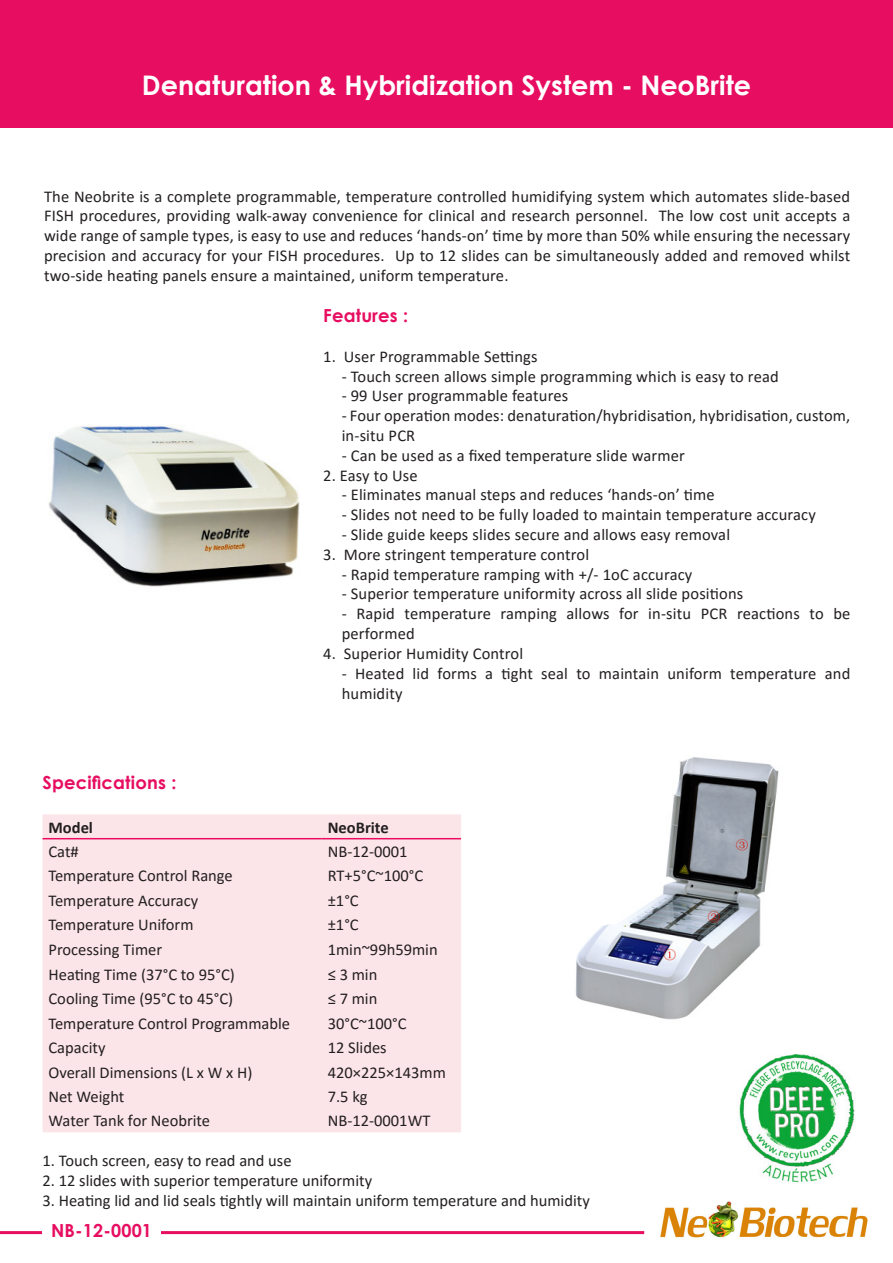
<style>
.page{position:relative;width:893px;height:1263px;background:#fff}
.page>*{position:absolute;margin:0;border:0;box-sizing:border-box;transform-origin:0 0}
.t1{font:700 27px "Century Gothic";color:#fff}
.t2{font:700 18px "Century Gothic";letter-spacing:.01em;color:#e70d60}
.t3{font:16.5px/19.8px "Calibri";letter-spacing:.005em;color:#231f20}
.t4{font:700 16.5px "Calibri";color:#231f20}
</style>
<div class="page">
<img style="left:660px;top:1201px;width:208px;height:37px">
<hr style="left:0;top:1231px;width:644px;height:3px;background:#e70d60">
<div style="left:0;top:0;width:893px;height:128px;background:#e70d60"></div>
<img style="left:48px;top:424px;width:252px;height:163px">
<div style="left:43px;top:814px;width:418px;height:318px;background:#fce5e9"></div>
<hr style="left:43px;top:838px;width:279px;height:1px;background:#e70d60">
<hr style="left:322px;top:838px;width:139px;height:1px;background:#e70d60">
<img style="left:575px;top:757px;width:204px;height:263px">
<div style="left:43px;top:1212px;width:118px;height:36px;background:#fff"></div>
<img style="left:739px;top:1054px;width:116px;height:129px">
<h1 class="t1" style="left:142px;top:65px;width:611px">Denaturation &amp; Hybridization System - NeoBrite</h1>
<p class="t3" style="left:44px;top:186px;width:808px;text-align:justify">The Neobrite is a complete programmable, temperature controlled humidifying system which automates slide-based FISH procedures, providing walk-away convenience for clinical and research personnel. The low cost unit accepts a wide range of sample types, is easy to use and reduces ‘hands-on’ time by more than 50% while ensuring the necessary precision and accuracy for your FISH procedures. Up to 12 slides can be simultaneously added and removed whilst two-side heating panels ensure a maintained, uniform temperature.</p>
<p class="t2" style="left:323px;top:302px;width:87px">Features :</p>
<p class="t3" style="left:323px;top:346px;width:216px">1. User Programmable Settings</p>
<p class="t3" style="left:342px;top:366px;width:439px">- Touch screen allows simple programming which is easy to read</p>
<p class="t3" style="left:342px;top:386px;width:228px">- 99 User programmable features</p>
<p class="t3" style="left:342px;top:405px;width:510px">- Four operation modes: denaturation/hybridisation, hybridisation, custom, in-situ PCR</p>
<p class="t3" style="left:342px;top:445px;width:345px">- Can be used as a fixed temperature slide warmer</p>
<p class="t3" style="left:323px;top:465px;width:96px">2. Easy to Use</p>
<p class="t3" style="left:342px;top:485px;width:375px">- Eliminates manual steps and reduces ‘hands-on’ time</p>
<p class="t3" style="left:342px;top:504px;width:476px">- Slides not need to be fully loaded to maintain temperature accuracy</p>
<p class="t3" style="left:342px;top:524px;width:390px">- Slide guide keeps slides secure and allows easy removal</p>
<p class="t3" style="left:323px;top:544px;width:267px">3. More stringent temperature control</p>
<p class="t3" style="left:342px;top:564px;width:352px">- Rapid temperature ramping with +/- 1oC accuracy</p>
<p class="t3" style="left:342px;top:584px;width:403px">- Superior temperature uniformity across all slide positions</p>
<p class="t3" style="left:342px;top:603px;width:510px">- Rapid temperature ramping allows for in-situ PCR reactions to be performed</p>
<p class="t3" style="left:323px;top:643px;width:202px">4. Superior Humidity Control</p>
<p class="t3" style="left:342px;top:663px;width:510px">- Heated lid forms a tight seal to maintain uniform temperature and humidity</p>
<p class="t2" style="left:43px;top:768px;width:135px">Specifications :</p>
<p class="t4" style="left:49px;top:815px;width:46px">Model</p>
<p class="t4" style="left:328px;top:815px;width:63px">NeoBrite</p>
<p class="t3" style="left:49px;top:841px;width:32px">Cat#</p>
<p class="t3" style="left:328px;top:841px;width:81px">NB-12-0001</p>
<p class="t3" style="left:49px;top:866px;width:186px">Temperature Control Range</p>
<p class="t3" style="left:328px;top:866px;width:97px">RT+5°C~100°C</p>
<p class="t3" style="left:49px;top:890px;width:151px">Temperature Accuracy</p>
<p class="t3" style="left:328px;top:890px;width:32px">±1°C</p>
<p class="t3" style="left:49px;top:914px;width:147px">Temperature Uniform</p>
<p class="t3" style="left:328px;top:914px;width:32px">±1°C</p>
<p class="t3" style="left:49px;top:939px;width:115px">Processing Timer</p>
<p class="t3" style="left:328px;top:939px;width:111px">1min~99h59min</p>
<p class="t3" style="left:49px;top:964px;width:188px">Heating Time (37°C to 95°C)</p>
<p class="t3" style="left:328px;top:964px;width:51px">≤ 3 min</p>
<p class="t3" style="left:49px;top:989px;width:186px">Cooling Time (95°C to 45°C)</p>
<p class="t3" style="left:328px;top:989px;width:51px">≤ 7 min</p>
<p class="t3" style="left:49px;top:1013px;width:243px">Temperature Control Programmable</p>
<p class="t3" style="left:328px;top:1013px;width:80px">30°C~100°C</p>
<p class="t3" style="left:49px;top:1037px;width:59px">Capacity</p>
<p class="t3" style="left:328px;top:1037px;width:60px">12 Slides</p>
<p class="t3" style="left:49px;top:1062px;width:205px">Overall Dimensions (L x W x H)</p>
<p class="t3" style="left:328px;top:1062px;width:120px">420×225×143mm</p>
<p class="t3" style="left:49px;top:1086px;width:77px">Net Weight</p>
<p class="t3" style="left:328px;top:1086px;width:41px">7.5 kg</p>
<p class="t3" style="left:49px;top:1110px;width:163px">Water Tank for Neobrite</p>
<p class="t3" style="left:328px;top:1110px;width:104px">NB-12-0001WT</p>
<p class="t3" style="left:43px;top:1150px;width:251px">1. Touch screen, easy to read and use</p>
<p class="t3" style="left:43px;top:1170px;width:331px">2. 12 slides with superior temperature uniformity</p>
<p class="t3" style="left:43px;top:1190px;width:549px">3. Heating lid and lid seals tightly will maintain uniform temperature and humidity</p>
<p class="t2" style="left:51px;top:1216px;width:102px">NB-12-0001</p>
</div>
